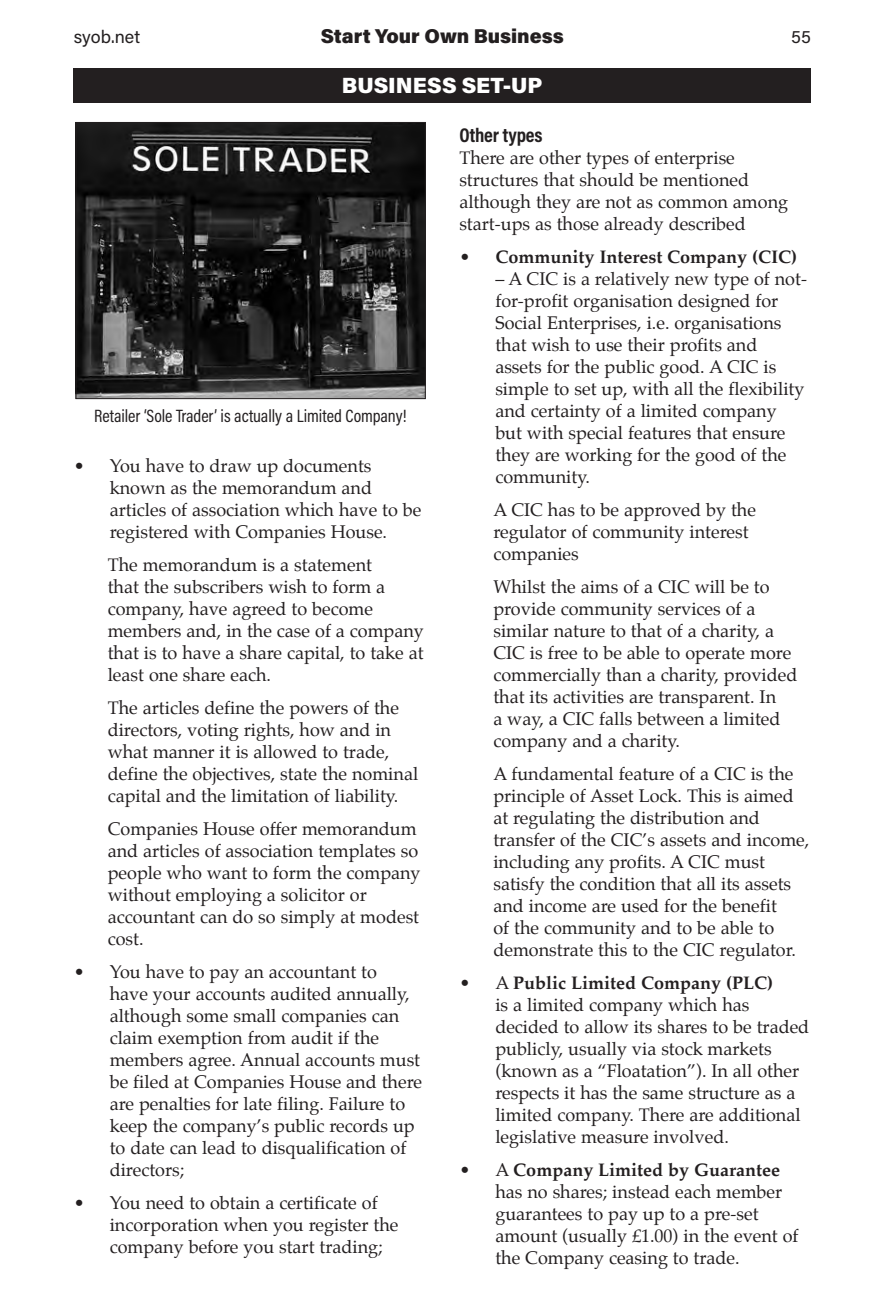
<style>
.page{position:relative;width:879px;height:1304px;background:#fff}
.page>*{position:absolute;margin:0;border:0;box-sizing:border-box;transform-origin:0 0}
._1-header1WOB{font:900 22px "Acumin Pro";color:#fff}
.t1{font:900 20px "Acumin Pro";color:#231f20}
._7b-subsubhead{font:700 20px "Acumin Pro Cond";letter-spacing:-.01em;color:#231f20}
._9a-indentedText9a{font:18px/22px "Palatino";color:#231f20}
._8-textUnderSub8{font:18px/22px "Palatino";color:#231f20}
._13-textBox13{font:18px "Acumin Pro Cond";letter-spacing:-.005em;color:#231f20}
.t2{font:700 18px "Palatino";color:#231f20}
.t3{font:18px "Acumin Pro";color:#231f20}
.s1{font-weight:400}
.s2{font-weight:700}
</style>
<div class="page">
<div style="left:74px;top:68px;width:737px;height:34px;background:#231f20"></div>
<img style="left:77px;top:124px;width:347px;height:273px">
<div style="left:75px;top:122px;width:351px;height:277px;border:1px solid #231f20"></div>
<p class="t3" style="left:74px;top:24px;width:68px">syob.net</p>
<p class="t1" style="left:321px;top:22px;width:245px">Start Your Own Business</p>
<p class="t3" style="left:791px;top:24px;width:21px">55</p>
<p class="_1-header1WOB" style="left:342px;top:70px;width:202px">BUSINESS SET-UP</p>
<p class="_1-header1WOB" style="left:315px;top:70px;width:257px">BUSINESS STRUCTURE</p>
<p class="_13-textBox13" style="left:94px;top:404px;width:314px">Retailer ‘Sole Trader’ is actually a Limited Company!</p>
<p class="_9a-indentedText9a" style="left:110px;top:455px;width:313px;text-indent:-36px">• You have to draw up documents known as the memorandum and articles of association which have to be registered with Companies House.</p>
<p class="_9a-indentedText9a" style="left:108px;top:554px;width:318px">The memorandum is a statement<br>that the subscribers wish to form a company, have agreed to become members and, in the case of a company that is to have a share capital, to take at least one share each.</p>
<p class="_9a-indentedText9a" style="left:108px;top:696px;width:312px">The articles define the powers of the directors, voting rights, how and in what manner it is allowed to trade, define the objectives, state the nominal capital and the limitation of liability.</p>
<p class="_9a-indentedText9a" style="left:108px;top:817px;width:314px">Companies House offer memorandum and articles of association templates so people who want to form the company without employing a solicitor or accountant can do so simply at modest cost.</p>
<p class="_9a-indentedText9a" style="left:110px;top:961px;width:314px;text-indent:-36px">• You have to pay an accountant to<br>have your accounts audited annually, although some small companies can claim exemption from audit if the members agree. Annual accounts must be filed at Companies House and there are penalties for late filing. Failure to keep the company’s public records up to date can lead to disqualification of directors;</p>
<p class="_9a-indentedText9a" style="left:110px;top:1192px;width:290px;text-indent:-36px">• You need to obtain a certificate of incorporation when you register the company before you start trading;</p>
<p class="_7b-subsubhead" style="left:459px;top:122px;width:85px">Other types</p>
<p class="_8-textUnderSub8" style="left:459px;top:147px;width:330px">There are other types of enterprise structures that should be mentioned although they are not as common among start-ups as those already described</p>
<p class="t2" style="left:459px;top:241px;width:339px"><span class="s1">•</span> Community Interest Company (CIC)</p>
<p class="_9a-indentedText9a" style="left:495px;top:268px;width:313px">– A CIC is a relatively new type of not&shy;for-profit organisation designed for Social Enterprises, i.e. organisations that wish to use their profits and assets for the public good. A CIC is simple to set up, with all the flexibility and certainty of a limited company but with special features that ensure they are working for the good of the community.</p>
<p class="_9a-indentedText9a" style="left:493px;top:498px;width:264px">A CIC has to be approved by the regulator of community interest companies</p>
<p class="_9a-indentedText9a" style="left:493px;top:575px;width:306px">Whilst the aims of a CIC will be to provide community services of a similar nature to that of a charity, a CIC is free to be able to operate more commercially than a charity, provided that its activities are transparent. In<br>a way, a CIC falls between a limited company and a charity.</p>
<p class="_9a-indentedText9a" style="left:493px;top:762px;width:317px">A fundamental feature of a CIC is the principle of Asset Lock. This is aimed at regulating the distribution and transfer of the CIC’s assets and income, including any profits. A CIC must satisfy the condition that all its assets and income are used for the benefit<br>of the community and to be able to demonstrate this to the CIC regulator.</p>
<p class="_9a-indentedText9a" style="left:495px;top:972px;width:315px;text-indent:-36px">• A <span class="s2">Public Limited Company (PLC)<br></span>is a limited company which has decided to allow its shares to be traded publicly, usually via stock markets (known as a “Floatation”). In all other respects it has the same structure as a limited company. There are additional legislative measure involved.</p>
<p class="_9a-indentedText9a" style="left:495px;top:1159px;width:305px;text-indent:-36px">• A <span class="s2">Company Limited by Guarantee </span>has no shares; instead each member guarantees to pay up to a pre-set amount (usually £1.00) in the event of the Company ceasing to trade.</p>
</div>
